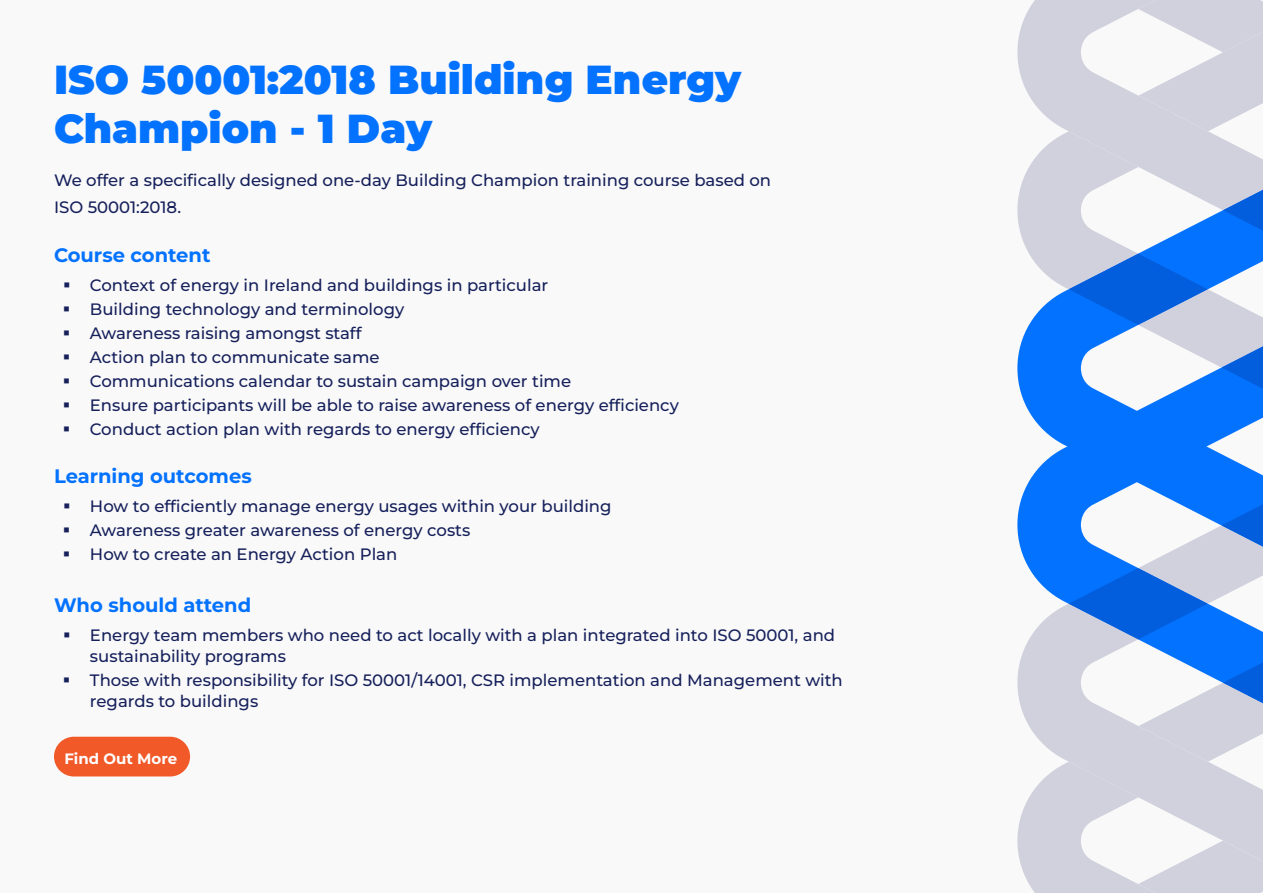
<style>
.page{position:relative;width:1263px;height:893px;background:#f9f9f9}
.page>*{position:absolute;margin:0;border:0;box-sizing:border-box;transform-origin:0 0}
.t1{font:900 40.5px/48.6px "Montserrat";color:#0372ff}
.t2{font:700 19.5px "Montserrat";color:#0372ff}
.t3{font:500 16.5px/24px "Montserrat";color:#16205b}
.t4{font:700 15px "Montserrat";color:#fff}
</style>
<div class="page">
<svg style="left:1017px;top:548px;width:246px;height:345px;fill:#d1d1de"></svg>
<svg style="left:1068px;top:568px;width:140px;height:71px;background:#367fe6"></svg>
<svg style="left:1017px;top:390px;width:246px;height:158px;fill:#0373ff"></svg>
<svg style="left:1017px;top:0;width:246px;height:390px;fill:#d1d1de"></svg>
<svg style="left:1223px;top:190px;width:40px;height:41px;background:#347fe6"></svg>
<div style="left:54px;top:737px;width:136px;height:39px;background:#f15928;border-radius:20px"></div>
<h1 class="t1" style="left:54px;top:56px;width:689px">ISO 50001:2018 Building Energy<br>Champion - 1 Day</h1>
<p class="t3" style="left:54px;top:168px;width:719px;line-height:27px">We offer a specifically designed one-day Building Champion training course based on<br>ISO 50001:2018.</p>
<p class="t2" style="left:54px;top:241px;width:158px">Course content</p>
<p class="t3" style="left:90px;top:274px;width:590px">Context of energy in Ireland and buildings in particular<br>Building technology and terminology<br>Awareness raising amongst staff<br>Action plan to communicate same<br>Communications calendar to sustain campaign over time<br>Ensure participants will be able to raise awareness of energy efficiency Conduct action plan with regards to energy efficiency</p>
<p class="t2" style="left:54px;top:462px;width:199px">Learning outcomes</p>
<p class="t3" style="left:90px;top:495px;width:523px">How to efficiently manage energy usages within your building<br>Awareness greater awareness of energy costs<br>How to create an Energy Action Plan</p>
<p class="t2" style="left:54px;top:591px;width:199px">Who should attend</p>
<p class="t3" style="left:90px;top:625px;width:747px;line-height:21px">Energy team members who need to act locally with a plan integrated into ISO 50001, and sustainability programs</p>
<p class="t3" style="left:90px;top:670px;width:754px;line-height:21px">Those with responsibility for ISO 50001/14001, CSR implementation and Management with regards to buildings</p>
<p class="t4" style="left:64px;top:748px;width:114px">Find Out More</p>
</div>
